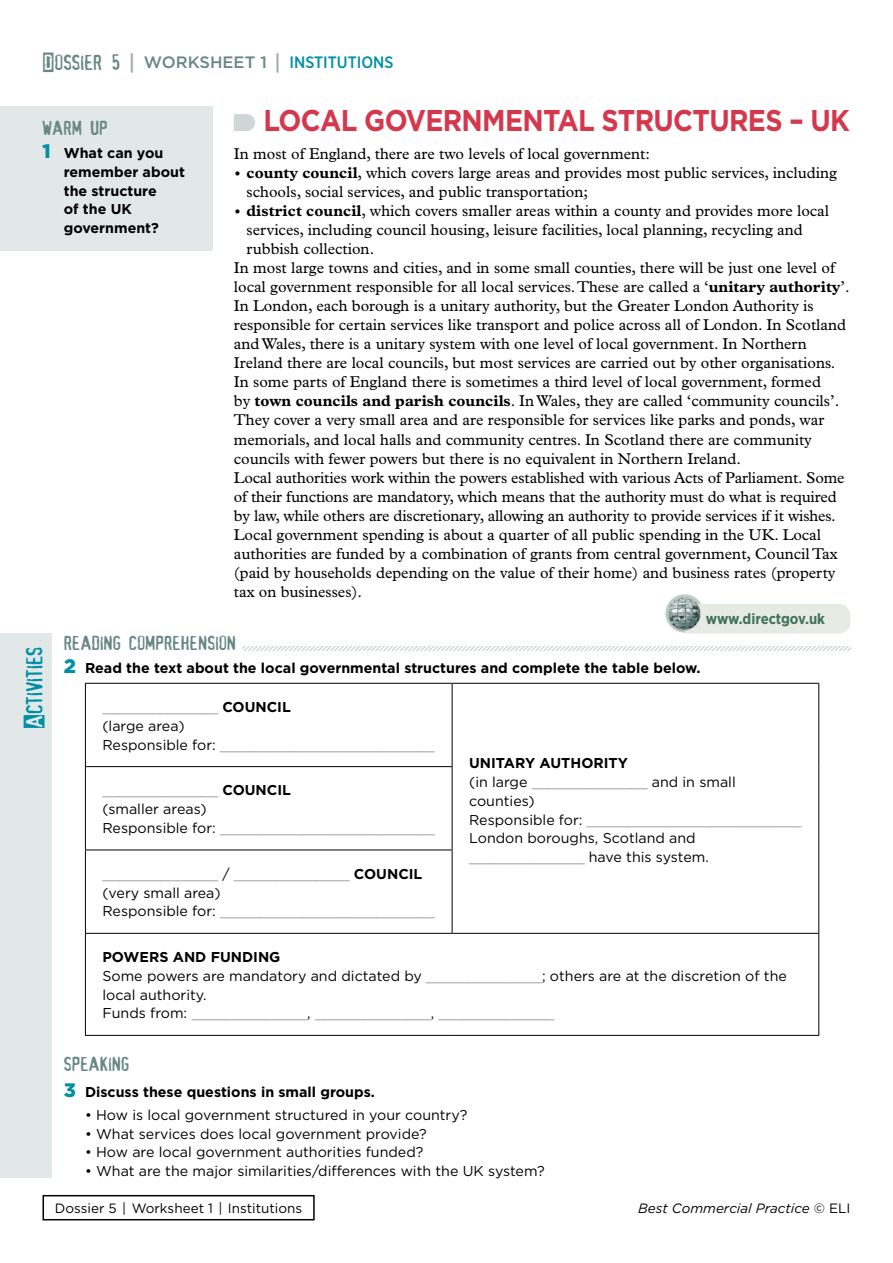
<style>
.page{position:relative;width:893px;height:1263px;background:#fff}
.page>*{position:absolute;margin:0;border:0;box-sizing:border-box;transform-origin:0 0}
.t1{font:700 30px "Gotham HTF";letter-spacing:-.025em;color:#d5374d;scale:.9 1}
.t2{font:22.5px "Alias";color:#0090a5}
.t3{font:19.5px "Alias";color:#688785}
.t4{font:500 16.5px "Gotham Narrow";color:#0090a5}
.t5{font:15.75px/19px "Plantin Std";color:#000}
.t6{font:700 15px "Gotham Narrow";color:#42735b}
.t7{font:14.25px/18.8px "Gotham HTF";color:#000}
.t8{font:14.25px/18.8px "Gotham HTF";color:#9c9e9f}
.t9{font:700 14.25px/18.8px "Gotham HTF";color:#000}
.t10{font:13.5px "Gotham HTF";color:#000}
.t11{font:italic 13.5px "Gotham HTF";color:#000}
.s1{font-family:"Alias";font-weight:400;font-size:21px;color:#688785}
.s2{font-family:"Confidential";font-weight:400;font-size:21px;color:#688785}
.s3{font-family:"Gotham HTF";font-size:21px;color:#a0afae}
.s4{font-family:"Gotham HTF";color:#688785}
.s5{font-family:"Gotham HTF"}
.s6{font-weight:700}
.s7{font-weight:900;font-size:19.5px;color:#0090a5}
.s8{font-weight:700;color:#000}
.s9{color:#000}
.s10{color:#9c9e9f}
.s11{font-style:normal}
</style>
<div class="page">
<div style="left:43px;top:1195px;width:272px;height:25px;border:2px solid #000"></div>
<svg style="left:234px;top:114px;width:21px;height:17px"></svg>
<svg style="left:665px;top:594px;width:39px;height:38px"></svg>
<div style="left:680px;top:604px;width:170px;height:30px;background:#e6ebe4;border-radius:12px"></div>
<img style="left:668px;top:596px;width:33px;height:34px">
<div style="left:0;top:634px;width:51px;height:544px;background:#e2e7e7"></div>
<svg style="left:242px;top:646px;width:608px;height:5px"></svg>
<hr style="left:85px;top:683px;width:367px;height:1px;background:#000">
<hr style="left:85px;top:684px;width:1px;height:82px;background:#000">
<hr style="left:452px;top:683px;width:367px;height:1px;background:#000">
<hr style="left:452px;top:684px;width:1px;height:82px;background:#000">
<hr style="left:818px;top:684px;width:1px;height:83px;background:#000">
<hr style="left:85px;top:766px;width:367px;height:1px;background:#000">
<hr style="left:85px;top:767px;width:1px;height:82px;background:#000">
<hr style="left:452px;top:767px;width:1px;height:82px;background:#000">
<hr style="left:818px;top:767px;width:1px;height:83px;background:#000">
<hr style="left:85px;top:849px;width:367px;height:1px;background:#000">
<hr style="left:85px;top:850px;width:1px;height:83px;background:#000">
<hr style="left:452px;top:850px;width:1px;height:83px;background:#000">
<hr style="left:818px;top:850px;width:1px;height:83px;background:#000">
<hr style="left:85px;top:933px;width:367px;height:1px;background:#000">
<hr style="left:85px;top:934px;width:1px;height:101px;background:#000">
<hr style="left:452px;top:933px;width:367px;height:1px;background:#000">
<hr style="left:818px;top:934px;width:1px;height:101px;background:#000">
<hr style="left:85px;top:1035px;width:367px;height:1px;background:#000">
<hr style="left:452px;top:1035px;width:367px;height:1px;background:#000">
<div style="left:0;top:106px;width:213px;height:145px;background:#e2e7e7"></div>
<p class="t4" style="left:43px;top:52px;width:353px"><span class="s1">Dossier</span> <span class="s2">5</span> <span class="s3">|</span> <span class="s4">WORKSHEET 1</span> <span class="s3">|</span> INSTITUTIONS</p>
<h1 class="t1" style="left:264px;top:103px;width:653px">LOCAL GOVERNMENTAL STRUCTURES – UK</h1>
<p class="t5" style="left:234px;top:144px;width:418px">In most of England, there are two levels of local government:</p>
<p class="t5" style="left:247px;top:163px;width:592px;text-indent:-13px"><span class="s5">•</span> <span class="s6">county council</span>, which covers large areas and provides most public services, including schools, social services, and public transportation;</p>
<p class="t5" style="left:234px;top:201px;width:597px"><span class="s5">•</span> <span class="s6">district council</span>, which covers smaller areas within a county and provides more local</p>
<p class="t5" style="left:247px;top:220px;width:558px">services, including council housing, leisure facilities, local planning, recycling and</p>
<p class="t5" style="left:247px;top:239px;width:129px">rubbish collection.</p>
<p class="t5" style="left:234px;top:258px;width:603px">In most large towns and cities, and in some small counties, there will be just one level of</p>
<p class="t5" style="left:234px;top:277px;width:617px">local government responsible for all local services. These are called a ‘<span class="s6">unitary authority</span>’.</p>
<p class="t5" style="left:234px;top:296px;width:581px">In London, each borough is a unitary authority, but the Greater London Authority is</p>
<p class="t5" style="left:234px;top:315px;width:614px">responsible for certain services like transport and police across all of London. In Scotland</p>
<p class="t5" style="left:234px;top:335px;width:575px">and Wales, there is a unitary system with one level of local government. In Northern</p>
<p class="t5" style="left:234px;top:354px;width:603px">Ireland there are local councils, but most services are carried out by other organisations.</p>
<p class="t5" style="left:234px;top:373px;width:589px">In some parts of England there is sometimes a third level of local government, formed</p>
<p class="t5" style="left:234px;top:392px;width:607px">by <span class="s6">town councils and parish councils</span>. In Wales, they are called ‘community councils’.</p>
<p class="t5" style="left:234px;top:411px;width:592px">They cover a very small area and are responsible for services like parks and ponds, war</p>
<p class="t5" style="left:234px;top:430px;width:579px">memorials, and local halls and community centres. In Scotland there are community</p>
<p class="t5" style="left:234px;top:449px;width:509px">councils with fewer powers but there is no equivalent in Northern Ireland.</p>
<p class="t5" style="left:234px;top:468px;width:612px">Local authorities work within the powers established with various Acts of Parliament. Some</p>
<p class="t5" style="left:234px;top:487px;width:604px">of their functions are mandatory, which means that the authority must do what is required</p>
<p class="t5" style="left:234px;top:506px;width:603px">by law, while others are discretionary, allowing an authority to provide services if it wishes.</p>
<p class="t5" style="left:234px;top:525px;width:589px">Local government spending is about a quarter of all public spending in the UK. Local</p>
<p class="t5" style="left:234px;top:544px;width:605px">authorities are funded by a combination of grants from central government, Council Tax</p>
<p class="t5" style="left:234px;top:563px;width:603px">(paid by households depending on the value of their home) and business rates (property</p>
<p class="t5" style="left:234px;top:582px;width:130px">tax on businesses).</p>
<p class="t6" style="left:706px;top:609px;width:121px">www.directgov.uk</p>
<h2 class="t2" style="left:21px;top:729px;width:85px;rotate:-90deg">Activities</h2>
<p class="t3" style="left:43px;top:117px;width:67px">warm up</p>
<p class="t9" style="left:64px;top:143px;width:123px;text-indent:-21px"><span class="s7">1</span> What can you remember about the structure<br>of the UK government?</p>
<p class="t3" style="left:64px;top:631px;width:174px">reading comprehension</p>
<p class="t9" style="left:64px;top:658px;width:638px"><span class="s7">2</span> Read the text about the local governmental structures and complete the table below.</p>
<p class="t8" style="left:102px;top:697px;width:334px">______________ <span class="s8">COUNCIL<br></span><span class="s9">(large area)<br>Responsible for:</span> __________________________</p>
<p class="t7" style="left:469px;top:754px;width:334px"><span class="s6">UNITARY AUTHORITY<br></span>(in large <span class="s10">______________</span> and in small counties)<br>Responsible for: <span class="s10">__________________________<br></span>London boroughs, Scotland and <span class="s10">______________</span> have this system.</p>
<p class="t8" style="left:102px;top:781px;width:334px">______________ <span class="s8">COUNCIL<br></span><span class="s9">(smaller areas)<br>Responsible for:</span> __________________________</p>
<p class="t8" style="left:102px;top:864px;width:334px">______________ <span class="s9">/</span> ______________ <span class="s8">COUNCIL </span><span class="s9">(very small area)<br>Responsible for:</span> __________________________</p>
<p class="t7" style="left:102px;top:947px;width:686px"><span class="s6">POWERS AND FUNDING<br></span>Some powers are mandatory and dictated by <span class="s10">______________</span>; others are at the discretion of the local authority.<br>Funds from: <span class="s10">______________</span>, <span class="s10">______________</span>, <span class="s10">______________</span></p>
<p class="t3" style="left:64px;top:1053px;width:67px">speaking</p>
<p class="t9" style="left:64px;top:1082px;width:313px"><span class="s7">3</span> Discuss these questions in small groups.</p>
<p class="t7" style="left:85px;top:1105px;width:384px">• How is local government structured in your country?</p>
<p class="t7" style="left:85px;top:1124px;width:343px">• What services does local government provide?</p>
<p class="t7" style="left:85px;top:1143px;width:340px">• How are local government authorities funded?</p>
<p class="t7" style="left:85px;top:1161px;width:461px">• What are the major similarities/differences with the UK system?</p>
<p class="t10" style="left:55px;top:1201px;width:249px">Dossier 5 | Worksheet 1 | Institutions</p>
<p class="t11" style="left:638px;top:1201px;width:214px">Best Commercial Practice <span class="s11">© ELI</span></p>
</div>
